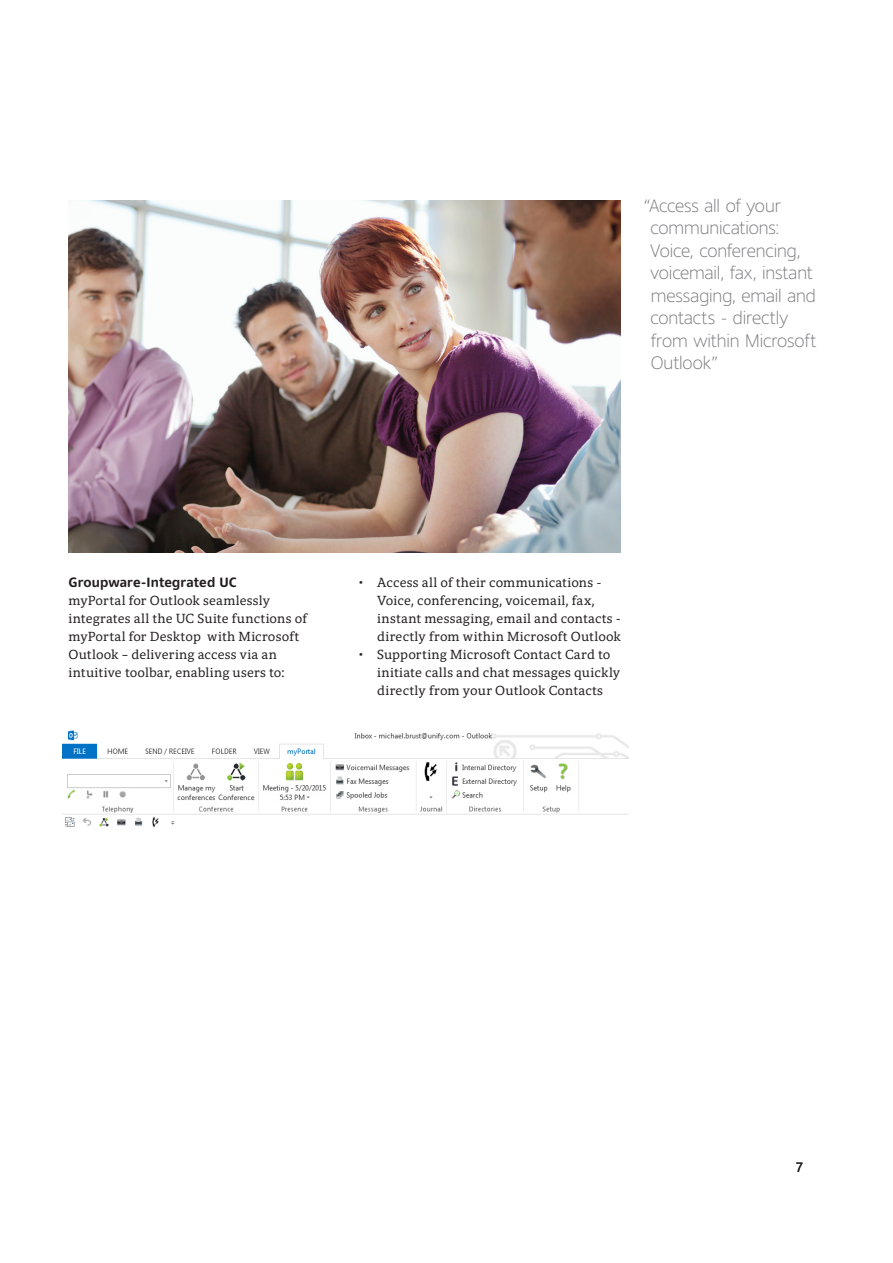
<style>
.page{position:relative;width:893px;height:1263px;background:#fff}
.page>*{position:absolute;margin:0;border:0;box-sizing:border-box;transform-origin:0 0}
.Quotation_4_-_Harmon{font:300 18px/22.5px "Harmony Sans";letter-spacing:-.005em;color:#7c7b7f}
.Body_1_-_Harmony_Ser{font:13.5px/18px "Harmony Serif";letter-spacing:.015em;color:#231f20}
.Subhead_4_-_Harmony{font:700 13.5px "Harmony Sans";letter-spacing:.01em;color:#231f20}
.Legal_-_Harmony_Sans{font:13.5px "Harmony Sans";color:#231f20}
</style>
<div class="page">
<img style="left:68px;top:200px;width:553px;height:352px">
<img style="left:63px;top:730px;width:565px;height:97px">
<p class="Quotation_4_-_Harmon" style="left:650px;top:194px;width:167px;text-indent:-6px">“Access all of your communications:<br>Voice, conferencing, voicemail, fax, instant messaging, email and contacts - directly from within Microsoft<br>Outlook”</p>
<p class="Subhead_4_-_Harmony" style="left:68px;top:574px;width:170px">Groupware-Integrated UC</p>
<p class="Body_1_-_Harmony_Ser" style="left:68px;top:591px;width:240px">myPortal for Outlook seamlessly integrates all the UC Suite functions of myPortal for Desktop with Microsoft Outlook – delivering access via an intuitive toolbar, enabling users to:</p>
<p class="Body_1_-_Harmony_Ser" style="left:377px;top:573px;width:245px;text-indent:-18px">• Access all of their communications - Voice, conferencing, voicemail, fax, instant messaging, email and contacts - directly from within Microsoft Outlook</p>
<p class="Body_1_-_Harmony_Ser" style="left:377px;top:645px;width:244px;text-indent:-18px">• Supporting Microsoft Contact Card to initiate calls and chat messages quickly directly from your Outlook Contacts</p>
<p class="Legal_-_Harmony_Sans" style="left:795px;top:1159px;width:9px">7</p>
</div>
